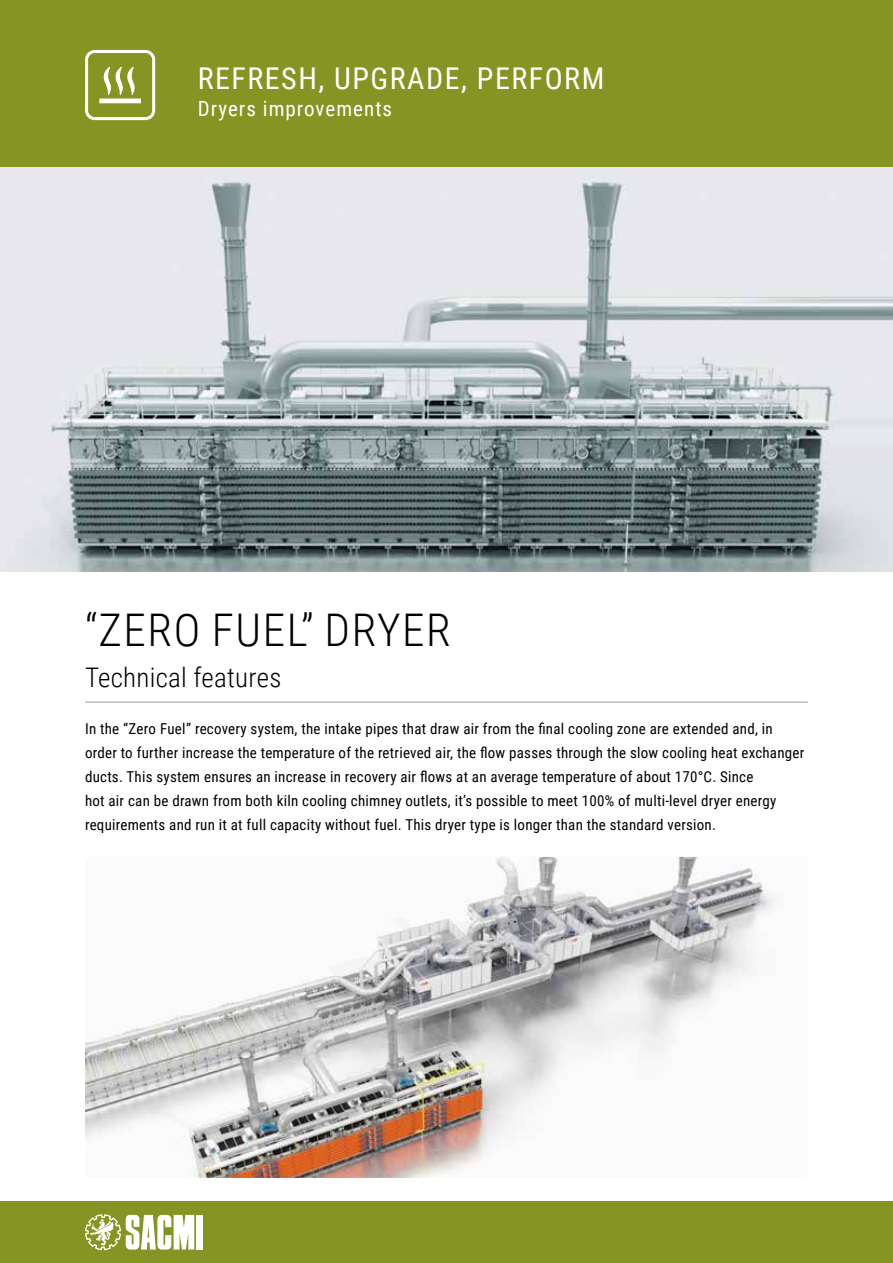
<style>
.page{position:relative;width:893px;height:1263px;background:#fff}
.page>*{position:absolute;margin:0;border:0;box-sizing:border-box;transform-origin:0 0}
.t1{font:300 45px "Roboto Condensed";letter-spacing:.035em;color:#000}
.t2{font:30px "Roboto Condensed";letter-spacing:.05em;color:#fff}
.t3{font:300 27px "Roboto Condensed";letter-spacing:.01em;color:#000}
.t4{font:21px "Roboto Condensed";letter-spacing:.05em;color:#fff}
.t5{font:15px/24px "Roboto Condensed";letter-spacing:.015em;color:#000}
</style>
<div class="page">
<div style="left:0;top:0;width:893px;height:168px;background:#859422"></div>
<div style="left:0;top:1201px;width:893px;height:62px;background:#859422"></div>
<div style="left:196px;top:1215px;width:6px;height:34px;background:#fff"></div>
<svg style="left:85px;top:1214px;width:109px;height:36px"></svg>
<hr style="left:85px;top:702px;width:723px;height:1px;background:#9d9d9c">
<div style="left:85px;top:50px;width:70px;height:70px;border:3px solid #fff;border-radius:8px"></div>
<svg style="left:103px;top:67px;width:32px;height:28px"></svg>
<svg style="left:100px;top:99px;width:41px;height:4px"></svg>
<img style="left:0;top:168px;width:893px;height:404px">
<img style="left:85px;top:857px;width:690px;height:321px">
<h2 class="t2" style="left:198px;top:58px;width:408px">REFRESH, UPGRADE, PERFORM</h2>
<h3 class="t4" style="left:198px;top:94px;width:196px">Dryers improvements</h3>
<h1 class="t1" style="left:85px;top:599px;width:367px">“ZERO FUEL” DRYER</h1>
<h3 class="t3" style="left:85px;top:658px;width:198px">Technical features</h3>
<p class="t5" style="left:85px;top:716px;width:721px">In the “Zero Fuel” recovery system, the intake pipes that draw air from the final cooling zone are extended and, in order to further increase the temperature of the retrieved air, the flow passes through the slow cooling heat exchanger ducts. This system ensures an increase in recovery air flows at an average temperature of about 170°C. Since<br>hot air can be drawn from both kiln cooling chimney outlets, it’s possible to meet 100% of multi-level dryer energy requirements and run it at full capacity without fuel. This dryer type is longer than the standard version.</p>
</div>
